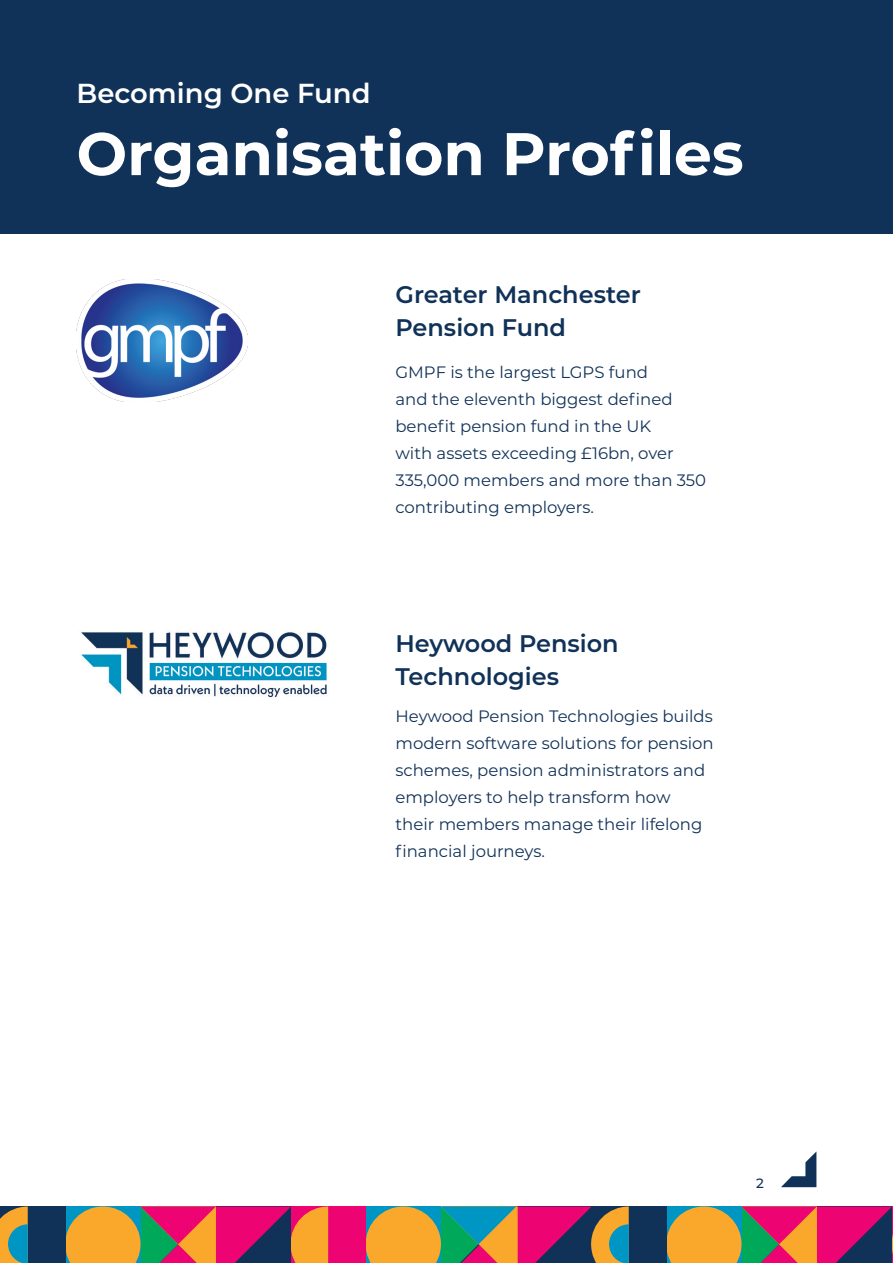
<style>
.page{position:relative;width:893px;height:1263px;background:#fff}
.page>*{position:absolute;margin:0;border:0;box-sizing:border-box;transform-origin:0 0}
.t1{font:700 60px "Montserrat";color:#fff}
.t2{font:600 27.45px "Montserrat";color:#fff}
.t3{font:600 24px/33px "Montserrat";color:#113258}
.t4{font:16.5px/27px "Montserrat";color:#113258}
.t5{font:500 13.5px "Montserrat";color:#113258}
</style>
<div class="page">
<div style="left:0;top:0;width:893px;height:234px;background:#113258"></div>
<div style="left:290px;top:1206px;width:76px;height:57px;background:#ed0372"></div>
<svg style="left:65px;top:1206px;width:263px;height:57px;background:#bb6551"></svg>
<div style="left:0;top:1206px;width:65px;height:57px;background:#113258"></div>
<svg style="left:0;top:1206px;width:28px;height:57px;background:#889769"></svg>
<svg style="left:666px;top:1206px;width:227px;height:57px;background:#b25e56"></svg>
<div style="left:591px;top:1206px;width:75px;height:57px;background:#113258"></div>
<svg style="left:366px;top:1206px;width:263px;height:57px;background:#96755e"></svg>
<svg style="left:781px;top:1152px;width:35px;height:35px"></svg>
<img style="left:81px;top:632px;width:246px;height:66px">
<img style="left:77px;top:280px;width:170px;height:121px">
<p class="t2" style="left:77px;top:74px;width:296px">Becoming One Fund</p>
<p class="t1" style="left:77px;top:111px;width:669px">Organisation Profiles</p>
<p class="t3" style="left:395px;top:277px;width:247px">Greater Manchester<br>Pension Fund</p>
<p class="t4" style="left:395px;top:358px;width:312px">GMPF is the largest LGPS fund<br>and the eleventh biggest defined benefit pension fund in the UK<br>with assets exceeding £16bn, over<br>335,000 members and more than 350 contributing employers.</p>
<p class="t3" style="left:395px;top:625px;width:225px">Heywood Pension</p>
<p class="t3" style="left:395px;top:658px;width:165px">Technologies</p>
<p class="t4" style="left:395px;top:702px;width:320px">Heywood Pension Technologies builds modern software solutions for pension schemes, pension administrators and employers to help transform how<br>their members manage their lifelong financial journeys.</p>
<p class="t5" style="left:756px;top:1173px;width:9px">2</p>
</div>
